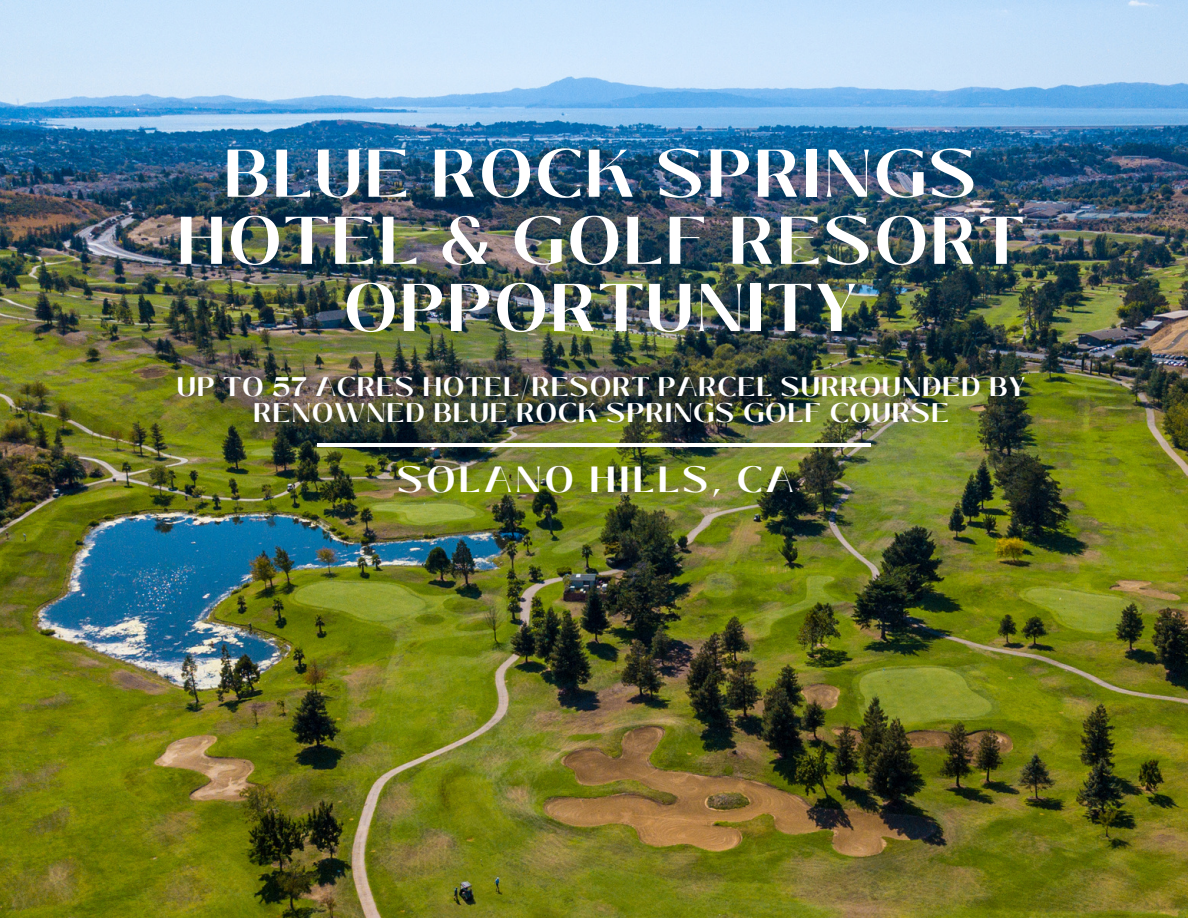
<style>
.page{position:relative;width:1188px;height:918px;background:#fff}
.page>*{position:absolute;margin:0;border:0;box-sizing:border-box;transform-origin:0 0}
.t1{font:700 67.05px/67.1px "Black Mango";letter-spacing:.05em;color:#fff;text-align:center}
.t2{font:700 36.3px "Black Mango";letter-spacing:.11em;color:#fff}
.t3{font:700 26.85px/26px "Black Mango";letter-spacing:.05em;color:#fff;text-align:center}
</style>
<div class="page">
<img style="left:0;top:0;width:1188px;height:918px">
<hr style="left:317px;top:443px;width:554px;height:3px;background:#fff">
<p class="t1" style="left:177px;top:140px;width:847px">BLUE ROCK SPRINGS<br>HOTEL &amp; GOLF RESORT</p>
<p class="t1" style="left:344px;top:275px;width:513px">OPPORTUNITY</p>
<p class="t3" style="left:177px;top:374px;width:850px">UP TO 57 ACRES HOTEL/RESORT PARCEL SURROUNDED BY<br>RENOWNED BLUE ROCK SPRINGS GOLF COURSE</p>
<p class="t2" style="left:398px;top:452px;width:397px">SOLANO HILLS, CA</p>
</div>
